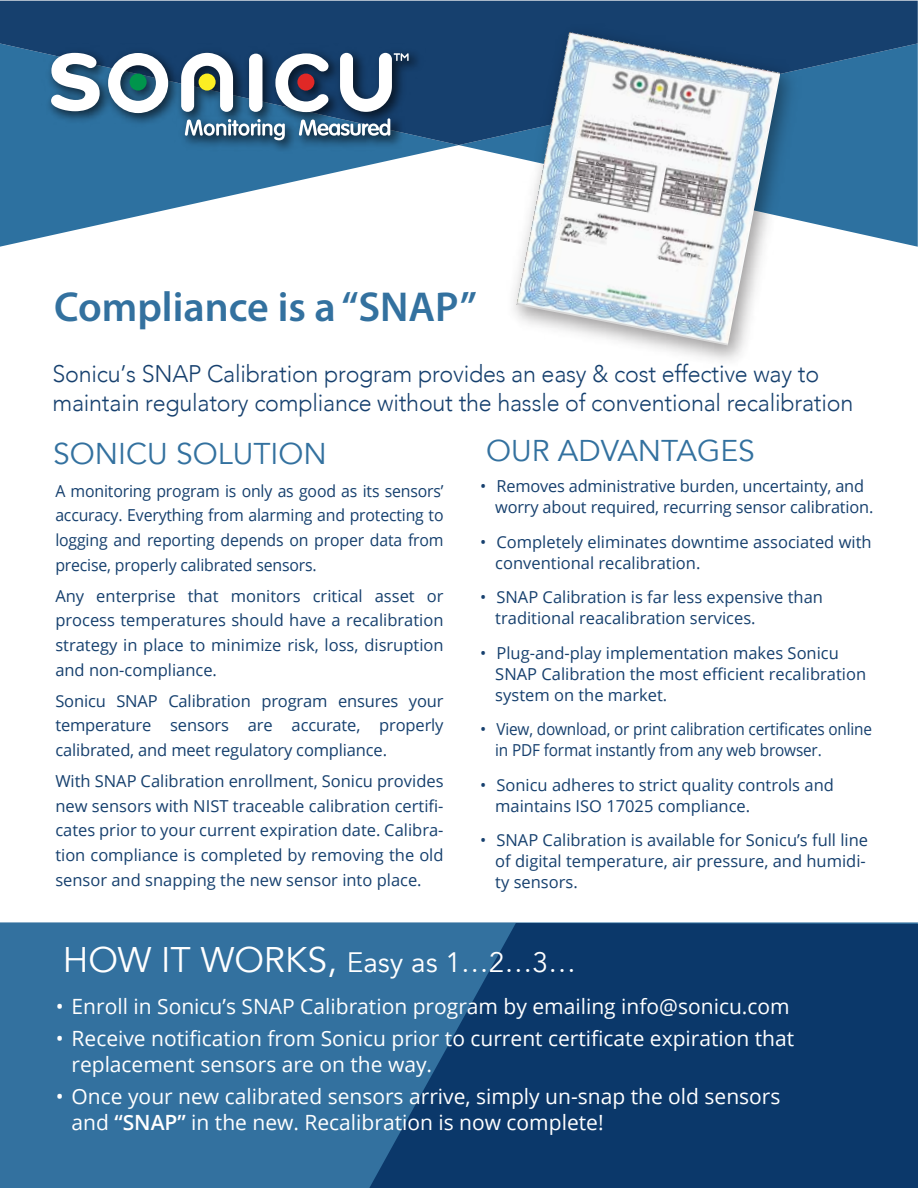
<style>
.page{position:relative;width:918px;height:1188px;background:#fff}
.page>*{position:absolute;margin:0;border:0;box-sizing:border-box;transform-origin:0 0}
.t1{font:600 42px "Myriad Pro";color:#33719f}
.t2{font:30px "Avenir";color:#33719f}
.t3{font:28.05px "Avenir";color:#fff}
.t4{font:300 24px/28.8px "Avenir";letter-spacing:-.01em;color:#16406e}
.t5{font:21px/25.2px "Open Sans";color:#fff}
.t6{font:16.5px/24.8px "Open Sans";color:#16406e}
.t7{font:16.5px/24.8px "Open Sans";color:#16406e;text-align:justify;scale:.96 1}
.s1{font-size:35.55px}
.s2{font-weight:600}
</style>
<div class="page">
<div style="left:0;top:922px;width:918px;height:266px;background:#33719f"></div>
<svg style="left:369px;top:923px;width:549px;height:265px;background:#104071"></svg>
<svg style="left:0;top:145px;width:918px;height:102px"></svg>
<svg style="left:0;top:1px;width:918px;height:144px;background:#1c4d7b"></svg>
<img style="left:42px;top:43px;width:385px;height:116px">
<svg style="left:51px;top:53px;width:49px;height:58px"></svg>
<svg style="left:108px;top:53px;width:60px;height:60px"></svg>
<svg style="left:249px;top:54px;width:14px;height:58px"></svg>
<svg style="left:181px;top:53px;width:53px;height:59px"></svg>
<svg style="left:275px;top:53px;width:53px;height:59px"></svg>
<div style="left:130px;top:74px;width:17px;height:17px;background:#00954c;border-radius:50%"></div>
<div style="left:199px;top:74px;width:17px;height:17px;background:#fcee23;border-radius:50%"></div>
<div style="left:297px;top:74px;width:17px;height:17px;background:#e02826;border-radius:50%"></div>
<svg style="left:340px;top:53px;width:69px;height:59px"></svg>
<svg style="left:185px;top:119px;width:100px;height:21px"></svg>
<svg style="left:299px;top:118px;width:91px;height:18px"></svg>
<img style="left:498px;top:15px;width:311px;height:346px">
<img style="left:516px;top:32px;width:264px;height:313px">
<h1 class="t1" style="left:54px;top:280px;width:424px">Compliance is a “SNAP”</h1>
<h3 class="t4" style="left:52px;top:359px;width:802px">Sonicu’s SNAP Calibration program provides an easy &amp; cost effective way to maintain regulatory compliance without the hassle of conventional recalibration</h3>
<h2 class="t2" style="left:53px;top:436px;width:275px">SONICU SOLUTION</h2>
<h2 class="t2" style="left:486px;top:433px;width:270px">OUR ADVANTAGES</h2>
<p class="t7" style="left:55px;top:478px;width:406px">A monitoring program is only as good as its sensors’ accuracy. Everything from alarming and protecting to logging and reporting depends on proper data from precise, properly calibrated sensors.</p>
<p class="t6" style="left:55px;top:583px;width:390px;text-align:justify">Any enterprise that monitors critical asset or process temperatures should have a recalibration strategy in place to minimize risk, loss, disruption and non-compliance.</p>
<p class="t6" style="left:55px;top:688px;width:390px;text-align:justify">Sonicu SNAP Calibration program ensures your temperature sensors are accurate, properly calibrated, and meet regulatory compliance.</p>
<p class="t6" style="left:55px;top:768px;width:390px;text-align:justify">With SNAP Calibration enrollment, Sonicu provides new sensors with NIST traceable calibration certifi&shy;cates prior to your current expiration date. Calibra&shy;tion compliance is completed by removing the old sensor and snapping the new sensor into place.</p>
<p class="t6" style="left:495px;top:475px;width:380px;line-height:21px;text-indent:-15px">• Removes administrative burden, uncertainty, and worry about required, recurring sensor calibration.</p>
<p class="t6" style="left:495px;top:531px;width:378px;line-height:21px;text-indent:-15px">• Completely eliminates downtime associated with conventional recalibration.</p>
<p class="t6" style="left:495px;top:586px;width:329px;line-height:21px;text-indent:-15px">• SNAP Calibration is far less expensive than traditional reacalibration services.</p>
<p class="t6" style="left:495px;top:642px;width:372px;line-height:21px;text-indent:-15px">• Plug-and-play implementation makes Sonicu<br>SNAP Calibration the most efficient recalibration system on the market.</p>
<p class="t6" style="left:495px;top:718px;width:378px;line-height:21px;text-indent:-15px">• View, download, or print calibration certificates online in PDF format instantly from any web browser.</p>
<p class="t6" style="left:495px;top:774px;width:340px;line-height:21px;text-indent:-15px">• Sonicu adheres to strict quality controls and maintains ISO 17025 compliance.</p>
<p class="t6" style="left:495px;top:829px;width:374px;line-height:21px;text-indent:-15px">• SNAP Calibration is available for Sonicu’s full line of digital temperature, air pressure, and humidi&shy;ty sensors.</p>
<h3 class="t3" style="left:63px;top:945px;width:515px"><span class="s1">HOW IT WORKS,</span> Easy as 1…2…3…</h3>
<p class="t5" style="left:56px;top:993px;width:736px">• Enroll in Sonicu’s SNAP Calibration program by emailing info@sonicu.com</p>
<p class="t5" style="left:71px;top:1026px;width:724px;text-indent:-16px">• Receive notification from Sonicu prior to current certificate expiration that replacement sensors are on the way.</p>
<p class="t5" style="left:71px;top:1084px;width:711px;text-indent:-16px">• Once your new calibrated sensors arrive, simply un-snap the old sensors and <span class="s2">“SNAP”</span> in the new. Recalibration is now complete!</p>
</div>
